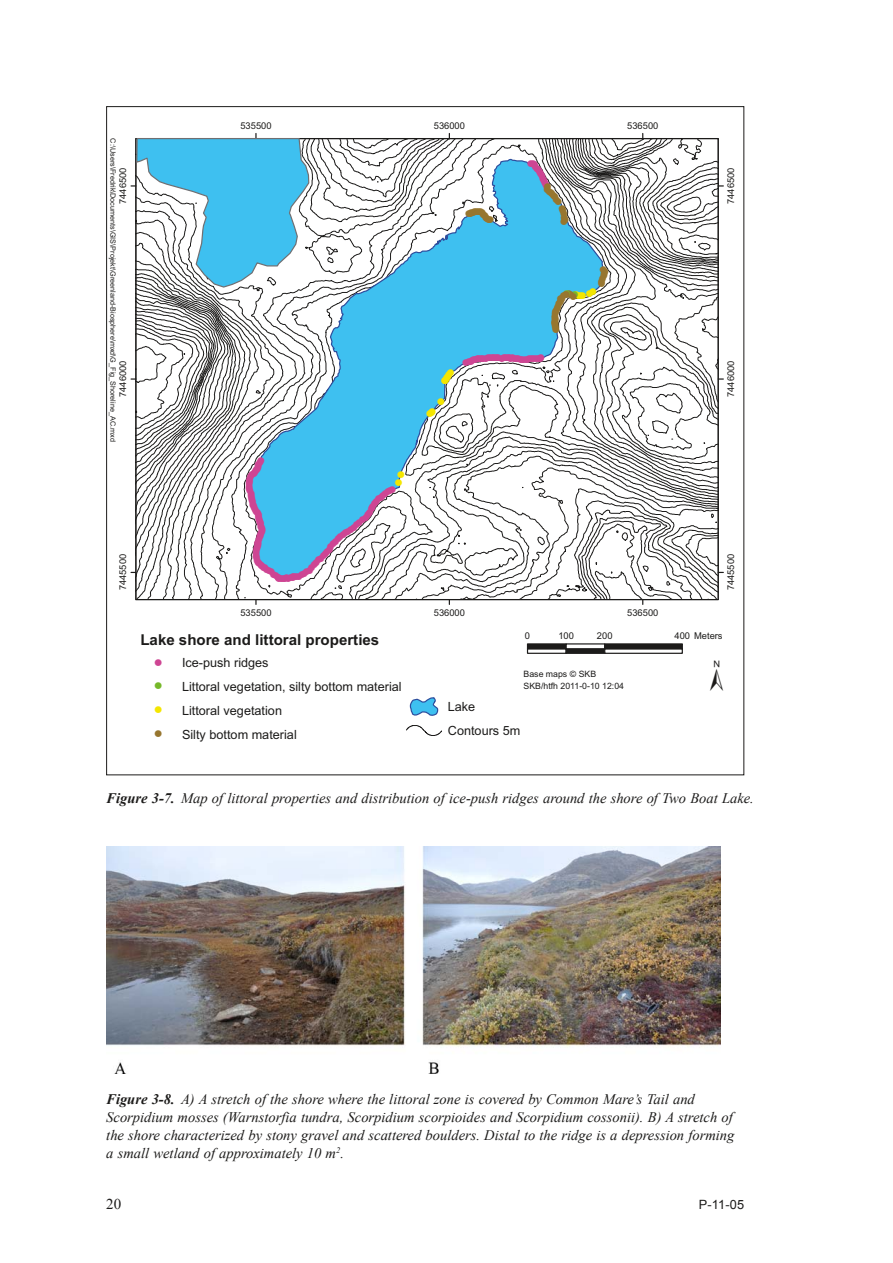
<style>
.page{position:relative;width:893px;height:1263px;background:#fff}
.page>*{position:absolute;margin:0;border:0;box-sizing:border-box;transform-origin:0 0}
.t1{font:43.2px "ESRI North";color:#1c1b1a}
.t2{font:700 15.15px "Arial";color:#1c1b1a}
.t3{font:15px "Times New Roman";color:#1c1b1a}
.t4{font:italic 14.55px/18px "Times New Roman";color:#1c1b1a}
.t5{font:12.75px "Arial";color:#1c1b1a}
.t6{font:12.6px/23.9px "Arial";color:#1c1b1a}
.t7{font:9.9px "ESRI Default Marker";color:#ce4593}
.t8{font:9.9px/9px "ESRI Default Marker";color:#97762f}
.t9{font:9.9px/20.9px "ESRI Default Marker";color:#f4e600;text-align:center}
.t10{font:9.9px "ESRI Default Marker";color:#76b829}
.t11{font:9.3px "Arial";color:#1c1b1a}
.t12{font:8.7px/11.7px "Arial";color:#1c1b1a}
.t13{font:7.2px "Arial";color:#1c1b1a}
.s1{color:#97762f}
.s2{color:#f4e600}
.s3{font-weight:700}
</style>
<div class="page">
<img style="left:106px;top:846px;width:615px;height:227px">
<svg style="left:135px;top:137px;width:584px;height:464px"></svg>
<svg style="left:527px;top:649px;width:38px;height:5px"></svg>
<svg style="left:527px;top:643px;width:38px;height:6px"></svg>
<svg style="left:565px;top:649px;width:39px;height:5px"></svg>
<svg style="left:565px;top:643px;width:39px;height:6px"></svg>
<svg style="left:604px;top:649px;width:79px;height:5px"></svg>
<svg style="left:604px;top:643px;width:79px;height:6px"></svg>
<svg style="left:409px;top:697px;width:30px;height:19px"></svg>
<svg style="left:406px;top:725px;width:36px;height:11px"></svg>
<svg style="left:131px;top:133px;width:179px;height:155px"></svg>
<p class="t11" style="left:240px;top:120px;width:33px">535500</p>
<p class="t11" style="left:434px;top:120px;width:33px">536000</p>
<p class="t11" style="left:627px;top:120px;width:33px">536500</p>
<p class="t13" style="left:118px;top:138px;width:305px;rotate:90deg">C:\Users\Fredrik\Documents\GIS\Projekt\Greenland-Biosphere\mxd\G_Fig_Shoreline_AC.mxd</p>
<p class="t7" style="left:527px;top:167px;width:36px">!!!!!!!!!!!!!!<span class="s1">!!!!!!!!</span></p>
<p class="t8" style="left:559px;top:206px;width:11px">!!! !!!</p>
<p class="t11" style="left:117px;top:204px;width:38px;rotate:-90deg">7446500</p>
<p class="t11" style="left:725px;top:204px;width:38px;rotate:-90deg">7446500</p>
<p class="t8" style="left:465px;top:209px;width:30px">!!!!!!!!!!!!!!</p>
<p class="t8" style="left:600px;top:265px;width:8px">!</p>
<p class="t8" style="left:600px;top:269px;width:9px">!!!</p>
<p class="t8" style="left:598px;top:276px;width:9px">!!</p>
<p class="t8" style="left:598px;top:279px;width:8px">!</p>
<p class="t9" style="left:586px;top:282px;width:12px">!!</p>
<p class="t8" style="left:557px;top:292px;width:30px">!!!<sup>!</sup>!!!<sup>!</sup><span class="s2">!!!!</span></p>
<p class="t8" style="left:556px;top:297px;width:10px">!!</p>
<p class="t8" style="left:555px;top:300px;width:9px">!!</p>
<p class="t8" style="left:553px;top:305px;width:9px">!!</p>
<p class="t8" style="left:552px;top:309px;width:9px">!!! !!!!!!!!</p>
<p class="t7" style="left:469px;top:353px;width:77px">!!!!!!!!!!!!!!!!!!!!!!!!!!!!!!!!!!</p>
<p class="t7" style="left:463px;top:355px;width:13px">!!!</p>
<p class="t11" style="left:117px;top:397px;width:38px;rotate:-90deg">7446000</p>
<p class="t11" style="left:725px;top:397px;width:38px;rotate:-90deg">7446000</p>
<p class="t9" style="left:446px;top:363px;width:10px">!!</p>
<p class="t9" style="left:442px;top:368px;width:11px">!!!</p>
<p class="t9" style="left:437px;top:371px;width:12px">! !</p>
<p class="t9" style="left:427px;top:402px;width:11px">!!</p>
<p class="t7" style="left:246px;top:467px;width:20px">!!!!!!! !!!!!!!!</p>
<p class="t9" style="left:395px;top:470px;width:11px;line-height:8.4px;text-align:left">! !</p>
<p class="t7" style="left:384px;top:484px;width:13px">!!!</p>
<p class="t7" style="left:246px;top:486px;width:10px">!!</p>
<p class="t7" style="left:379px;top:489px;width:11px">!!</p>
<p class="t7" style="left:248px;top:491px;width:9px">!!</p>
<p class="t7" style="left:375px;top:492px;width:11px">!!</p>
<p class="t7" style="left:249px;top:495px;width:9px">!!</p>
<p class="t7" style="left:371px;top:497px;width:10px">!!</p>
<p class="t7" style="left:249px;top:499px;width:9px">!!</p>
<p class="t7" style="left:368px;top:502px;width:10px">!!</p>
<p class="t7" style="left:364px;top:508px;width:10px">!!</p>
<p class="t7" style="left:251px;top:503px;width:9px">!!</p>
<p class="t7" style="left:253px;top:508px;width:11px">!!!!</p>
<p class="t7" style="left:359px;top:513px;width:12px">!!</p>
<p class="t7" style="left:353px;top:518px;width:11px">!!</p>
<p class="t7" style="left:256px;top:513px;width:9px">!!</p>
<p class="t7" style="left:256px;top:517px;width:9px">!!!</p>
<p class="t7" style="left:347px;top:523px;width:11px">!!</p>
<p class="t7" style="left:258px;top:524px;width:9px">!!!</p>
<p class="t7" style="left:340px;top:527px;width:13px">!!!</p>
<p class="t7" style="left:253px;top:538px;width:13px">!!!!!!!!!!!</p>
<p class="t7" style="left:335px;top:532px;width:11px">!!</p>
<p class="t7" style="left:330px;top:537px;width:11px">!!</p>
<p class="t7" style="left:326px;top:542px;width:10px">!!</p>
<p class="t7" style="left:322px;top:547px;width:10px">!!</p>
<p class="t7" style="left:317px;top:551px;width:11px">!!</p>
<p class="t7" style="left:253px;top:553px;width:9px">!!</p>
<p class="t11" style="left:117px;top:590px;width:38px;rotate:-90deg">7445500</p>
<p class="t11" style="left:725px;top:590px;width:38px;rotate:-90deg">7445500</p>
<p class="t7" style="left:313px;top:556px;width:11px">!!</p>
<p class="t7" style="left:255px;top:558px;width:12px">!!!</p>
<p class="t7" style="left:308px;top:560px;width:11px">!!</p>
<p class="t7" style="left:303px;top:565px;width:11px">!!</p>
<p class="t7" style="left:260px;top:562px;width:11px">!!!</p>
<p class="t7" style="left:265px;top:566px;width:13px">!!!</p>
<p class="t7" style="left:290px;top:570px;width:20px">!!!!!!</p>
<p class="t7" style="left:272px;top:572px;width:26px">!!!!!!!!!</p>
<p class="t11" style="left:240px;top:606px;width:33px">535500</p>
<p class="t2" style="left:140px;top:629px;width:240px">Lake shore and littoral properties</p>
<p class="t7" style="left:155px;top:656px;width:8px">!</p>
<p class="t6" style="left:182px;top:651px;width:88px">Ice-push ridges</p>
<p class="t10" style="left:155px;top:680px;width:8px">!</p>
<p class="t6" style="left:182px;top:675px;width:221px">Littoral vegetation, silty bottom material</p>
<p class="t9" style="left:155px;top:699px;width:8px">!</p>
<p class="t6" style="left:182px;top:699px;width:102px">Littoral vegetation</p>
<p class="t8" style="left:155px;top:729px;width:8px">!</p>
<p class="t6" style="left:182px;top:722px;width:116px">Silty bottom material</p>
<p class="t11" style="left:434px;top:606px;width:33px">536000</p>
<p class="t11" style="left:627px;top:606px;width:33px">536500</p>
<p class="t11" style="left:525px;top:630px;width:7px">0</p>
<p class="t11" style="left:558px;top:630px;width:17px">100</p>
<p class="t11" style="left:597px;top:630px;width:17px">200</p>
<p class="t11" style="left:674px;top:630px;width:50px">400 Meters</p>
<p class="t12" style="left:524px;top:668px;width:102px">Base maps © SKB<br>SKB/htfh 2011-0-10 12:04</p>
<h1 class="t1" style="left:710px;top:651px;width:15px">±</h1>
<p class="t6" style="left:448px;top:695px;width:74px">Lake<br>Contours 5m</p>
<p class="t4" style="left:106px;top:789px;width:649px"><span class="s3">Figure 3‑7.</span> Map of littoral properties and distribution of ice-push ridges around the shore of Two Boat Lake.</p>
<p class="t4" style="left:106px;top:1089px;width:630px"><span class="s3">Figure 3‑8.</span> A) A stretch of the shore where the littoral zone is covered by Common Mare’s Tail and Scorpidium mosses (Warnstorfia tundra, Scorpidium scorpioides and Scorpidium cossonii). B) A stretch of the shore characterized by stony gravel and scattered boulders. Distal to the ridge is a depression forming a small wetland of approximately 10 m<sup>2</sup>.</p>
<p class="t3" style="left:106px;top:1194px;width:17px">20</p>
<p class="t5" style="left:699px;top:1196px;width:47px">P-11-05</p>
</div>
